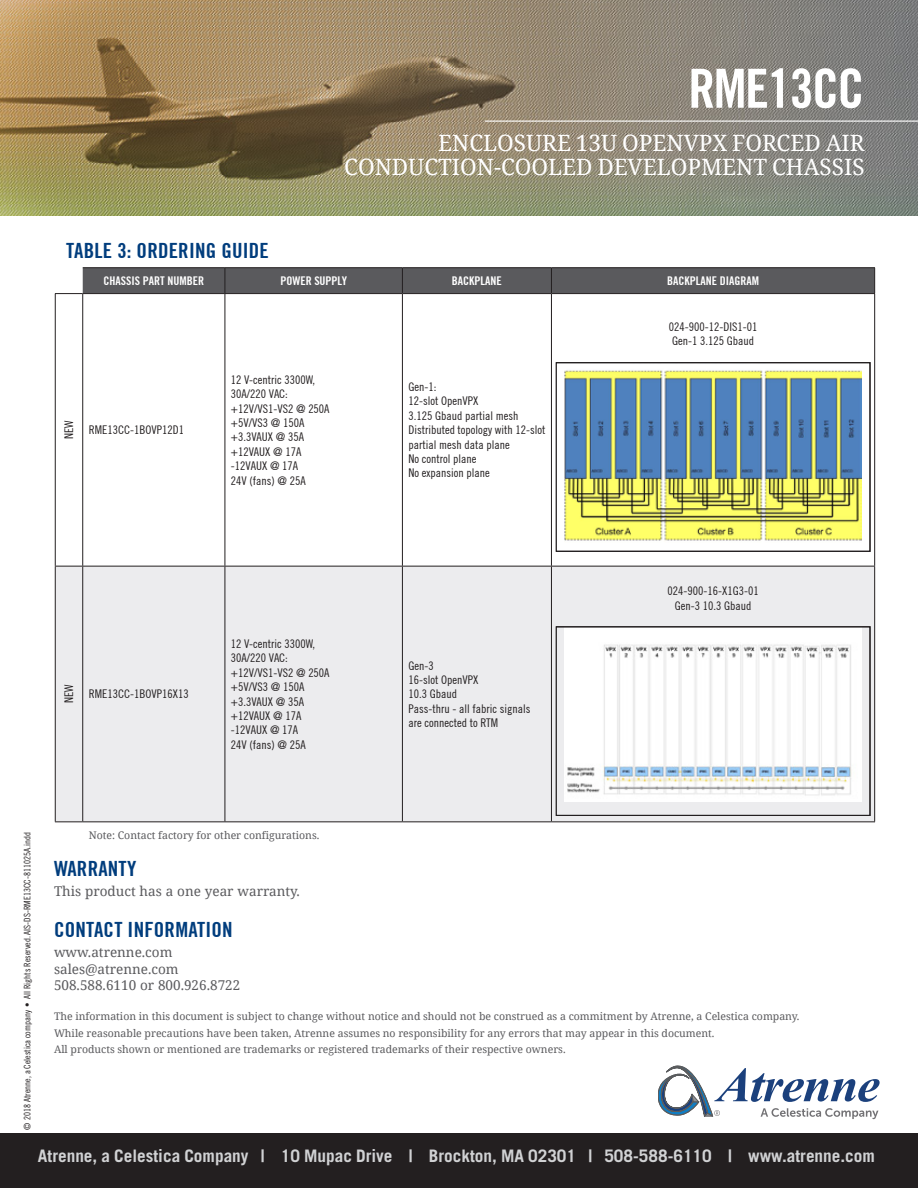
<style>
.page{position:relative;width:918px;height:1188px;background:#fff}
.page>*{position:absolute;margin:0;border:0;box-sizing:border-box;transform-origin:0 0}
.Hero_Header_36-44{font:700 condensed 54px "Trade Gothic No.20";letter-spacing:-.03em;color:#fff}
.Hero_Sub_Header_15-1{font:22.5px/24px "Noto Serif";color:#fff;text-align:right}
.Content_Header_14-16{font:700 condensed 21px "Trade Gothic No.20";letter-spacing:.01em;color:#013d7d}
.Footer_11_5-13_8{font:700 17.25px "Trade Gothic LT Std";color:#d1d2d4}
.Body_Copy_9-11{font:13.5px "Noto Serif";color:#5a5a5d}
.Table_Body_8-9_6{font:condensed 12px/14.4px "Trade Gothic No.18";color:#231f20}
.Table_Header_8-9_6{font:700 condensed 12px "Trade Gothic No.20";color:#fff}
.Disclaimer_7{font:10.5px/16.5px "Noto Serif";color:#5a5a5d}
.t1{font:9px "Trade Gothic LT Std Cn 18";color:#231f20}
</style>
<div class="page">
<img style="left:0;top:0;width:918px;height:216px">
<hr style="left:485px;top:121px;width:433px;height:1px;background:#fff">
<div style="left:0;top:1134px;width:918px;height:54px;background:#231f20"></div>
<svg style="left:56px;top:294px;width:169px;height:272px"></svg>
<svg style="left:226px;top:294px;width:648px;height:272px"></svg>
<div style="left:56px;top:567px;width:818px;height:254px;background:#ececee"></div>
<hr style="left:225px;top:267px;width:177px;height:1px;background:#231f20">
<hr style="left:402px;top:267px;width:149px;height:1px;background:#231f20">
<hr style="left:551px;top:267px;width:324px;height:1px;background:#231f20">
<hr style="left:402px;top:294px;width:1px;height:272px;background:#231f20">
<hr style="left:402px;top:567px;width:1px;height:254px;background:#231f20">
<hr style="left:551px;top:294px;width:1px;height:272px;background:#231f20">
<hr style="left:874px;top:294px;width:1px;height:272px;background:#231f20">
<hr style="left:225px;top:566px;width:177px;height:1px;background:#231f20">
<hr style="left:402px;top:566px;width:149px;height:1px;background:#231f20">
<hr style="left:551px;top:566px;width:324px;height:1px;background:#231f20">
<hr style="left:551px;top:567px;width:1px;height:254px;background:#231f20">
<hr style="left:874px;top:567px;width:1px;height:254px;background:#231f20">
<hr style="left:83px;top:267px;width:142px;height:1px;background:#231f20">
<hr style="left:225px;top:294px;width:1px;height:272px;background:#231f20">
<hr style="left:83px;top:566px;width:142px;height:1px;background:#231f20">
<hr style="left:225px;top:567px;width:1px;height:254px;background:#231f20">
<hr style="left:83px;top:821px;width:142px;height:1px;background:#231f20">
<hr style="left:225px;top:821px;width:177px;height:1px;background:#231f20">
<hr style="left:402px;top:821px;width:149px;height:1px;background:#231f20">
<hr style="left:551px;top:821px;width:324px;height:1px;background:#231f20">
<svg style="left:55px;top:268px;width:820px;height:26px;background:#5d5d60"></svg>
<hr style="left:55px;top:294px;width:1px;height:272px;background:#231f20">
<hr style="left:82px;top:294px;width:1px;height:272px;background:#231f20">
<hr style="left:55px;top:567px;width:1px;height:254px;background:#231f20">
<hr style="left:82px;top:567px;width:1px;height:254px;background:#231f20">
<svg style="left:55px;top:821px;width:28px;height:1px"></svg>
<svg style="left:55px;top:566px;width:28px;height:1px"></svg>
<img style="left:564px;top:365px;width:297px;height:178px">
<div style="left:556px;top:362px;width:314px;height:190px;border:1px solid #231f20"></div>
<img style="left:564px;top:629px;width:297px;height:172px">
<div style="left:556px;top:626px;width:314px;height:190px;border:1px solid #231f20"></div>
<svg style="left:658px;top:1066px;width:222px;height:53px"></svg>
<p class="Hero_Header_36-44" style="left:688px;top:56px;width:178px">RME13CC</p>
<p class="Hero_Sub_Header_15-1" style="left:344px;top:130px;width:522px">ENCLOSURE 13U OPENVPX FORCED AIR<br>CONDUCTION-COOLED DEVELOPMENT CHASSIS</p>
<p class="Content_Header_14-16" style="left:66px;top:238px;width:204px">TABLE 3: ORDERING GUIDE</p>
<p class="Table_Header_8-9_6" style="left:104px;top:273px;width:102px">CHASSIS PART NUMBER</p>
<p class="Table_Header_8-9_6" style="left:280px;top:273px;width:68px">POWER SUPPLY</p>
<p class="Table_Header_8-9_6" style="left:452px;top:273px;width:51px">BACKPLANE</p>
<p class="Table_Header_8-9_6" style="left:667px;top:273px;width:93px">BACKPLANE DIAGRAM</p>
<p class="Table_Body_8-9_6" style="left:62px;top:439px;width:20px;rotate:-90deg">NEW</p>
<p class="Table_Body_8-9_6" style="left:89px;top:423px;width:97px">RME13CC-1BOVP12D1</p>
<p class="Table_Body_8-9_6" style="left:231px;top:372px;width:86px">12 V-centric 3300W,</p>
<p class="Table_Body_8-9_6" style="left:231px;top:387px;width:59px">30A/220 VAC:</p>
<p class="Table_Body_8-9_6" style="left:231px;top:401px;width:100px">+12V/VS1-VS2 @ 250A</p>
<p class="Table_Body_8-9_6" style="left:231px;top:415px;width:75px">+5V/VS3 @ 150A</p>
<p class="Table_Body_8-9_6" style="left:231px;top:430px;width:75px">+3.3VAUX @ 35A</p>
<p class="Table_Body_8-9_6" style="left:231px;top:444px;width:72px">+12VAUX @ 17A</p>
<p class="Table_Body_8-9_6" style="left:231px;top:459px;width:69px">-12VAUX @ 17A</p>
<p class="Table_Body_8-9_6" style="left:231px;top:473px;width:76px">24V (fans) @ 25A</p>
<p class="Table_Body_8-9_6" style="left:408px;top:379px;width:29px">Gen-1:</p>
<p class="Table_Body_8-9_6" style="left:408px;top:394px;width:71px">12-slot OpenVPX</p>
<p class="Table_Body_8-9_6" style="left:408px;top:408px;width:111px">3.125 Gbaud partial mesh</p>
<p class="Table_Body_8-9_6" style="left:408px;top:423px;width:139px">Distributed topology with 12-slot partial mesh data plane</p>
<p class="Table_Body_8-9_6" style="left:408px;top:451px;width:69px">No control plane</p>
<p class="Table_Body_8-9_6" style="left:408px;top:466px;width:83px">No expansion plane</p>
<p class="Table_Body_8-9_6" style="left:669px;top:319px;width:90px">024-900-12-DIS1-01<br>Gen-1 3.125 Gbaud</p>
<p class="Table_Body_8-9_6" style="left:62px;top:703px;width:20px;rotate:-90deg">NEW</p>
<p class="Table_Body_8-9_6" style="left:89px;top:687px;width:101px">RME13CC-1BOVP16X13</p>
<p class="Table_Body_8-9_6" style="left:231px;top:636px;width:86px">12 V-centric 3300W,<br>30A/220 VAC:</p>
<p class="Table_Body_8-9_6" style="left:231px;top:665px;width:100px">+12V/VS1-VS2 @ 250A</p>
<p class="Table_Body_8-9_6" style="left:231px;top:680px;width:75px">+5V/VS3 @ 150A</p>
<p class="Table_Body_8-9_6" style="left:231px;top:694px;width:75px">+3.3VAUX @ 35A</p>
<p class="Table_Body_8-9_6" style="left:231px;top:708px;width:72px">+12VAUX @ 17A</p>
<p class="Table_Body_8-9_6" style="left:231px;top:723px;width:69px">-12VAUX @ 17A</p>
<p class="Table_Body_8-9_6" style="left:231px;top:737px;width:76px">24V (fans) @ 25A</p>
<p class="Table_Body_8-9_6" style="left:408px;top:658px;width:27px">Gen-3</p>
<p class="Table_Body_8-9_6" style="left:408px;top:672px;width:71px">16-slot OpenVPX</p>
<p class="Table_Body_8-9_6" style="left:408px;top:687px;width:50px">10.3 Gbaud</p>
<p class="Table_Body_8-9_6" style="left:408px;top:701px;width:123px">Pass-thru - all fabric signals are connected to RTM</p>
<p class="Table_Body_8-9_6" style="left:667px;top:584px;width:93px">024-900-16-X1G3-01</p>
<p class="Table_Body_8-9_6" style="left:675px;top:598px;width:78px">Gen-3 10.3 Gbaud</p>
<p class="t1" style="left:22px;top:1130px;width:300px;rotate:-90deg">© 2018 Atrenne, a Celestica company • All Rights Reserved. AIS-DS-RME13CC-811025A.indd</p>
<p class="Disclaimer_7" style="left:89px;top:827px;width:232px">Note: Contact factory for other configurations.</p>
<p class="Content_Header_14-16" style="left:54px;top:856px;width:84px">WARRANTY</p>
<p class="Body_Copy_9-11" style="left:54px;top:881px;width:248px">This product has a one year warranty.</p>
<p class="Content_Header_14-16" style="left:54px;top:917px;width:180px">CONTACT INFORMATION</p>
<p class="Body_Copy_9-11" style="left:54px;top:943px;width:120px">www.atrenne.com</p>
<p class="Body_Copy_9-11" style="left:54px;top:959px;width:126px">sales@atrenne.com</p>
<p class="Body_Copy_9-11" style="left:54px;top:976px;width:188px">508.588.6110 or 800.926.8722</p>
<p class="Disclaimer_7" style="left:54px;top:1008px;width:747px">The information in this document is subject to change without notice and should not be construed as a commitment by Atrenne, a Celestica company.<br>While reasonable precautions have been taken, Atrenne assumes no responsibility for any errors that may appear in this document.<br>All products shown or mentioned are trademarks or registered trademarks of their respective owners.</p>
<p class="Footer_11_5-13_8" style="left:38px;top:1145px;width:839px">Atrenne, a Celestica Company | 10 Mupac Drive | Brockton, MA 02301 | 508-588-6110 | www.atrenne.com</p>
</div>
